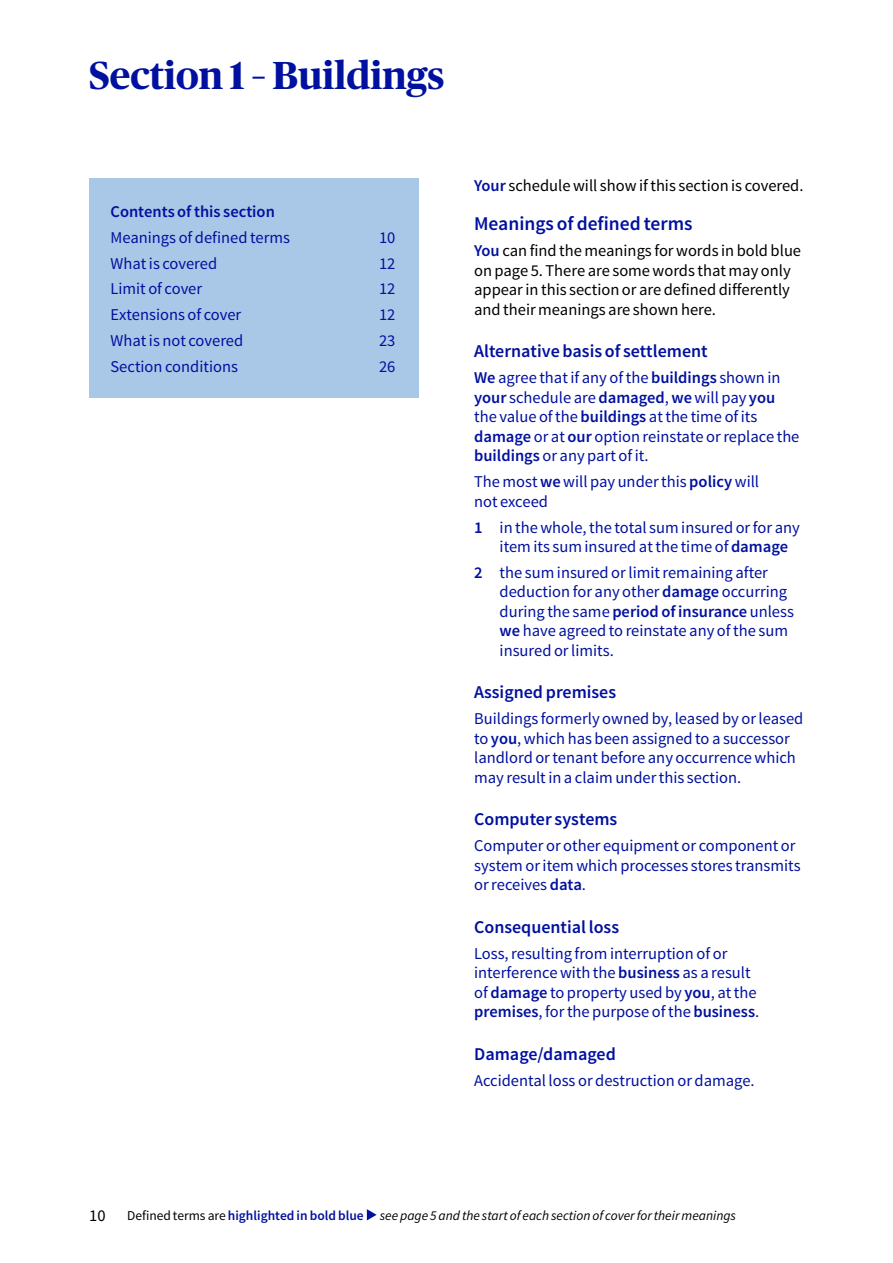
<style>
.page{position:relative;width:893px;height:1263px;background:#fff}
.page>*{position:absolute;margin:0;border:0;box-sizing:border-box;transform-origin:0 0}
.t1{font:700 39px "Publico Headline";color:#00109f}
.t2{font:600 19.5px "Source Sans Pro";color:#00109f}
.t3{font:600 18px "Source Sans Pro";color:#00109f}
.t4{font:16.5px/19.5px "Source Sans Pro";color:#00109f}
.t5{font:16.5px/19.5px "Source Sans Pro";color:#000}
.t6{font:600 16.5px "Source Sans Pro";color:#00109f}
.t7{font:italic 13.5px "Source Sans Pro";color:#000}
.s1{font-weight:600;color:#00109f}
.s2{font-weight:600}
.s3{font-style:normal}
.s4{font-weight:600;font-style:normal;color:#00109f}
</style>
<div class="page">
<svg style="left:367px;top:1209px;width:10px;height:11px"></svg>
<div style="left:89px;top:179px;width:330px;height:219px;background:#a9c8e7"></div>
<h1 class="t1" style="left:89px;top:47px;width:356px">Section 1 – Buildings</h1>
<p class="t6" style="left:111px;top:201px;width:166px">Contents of this section</p>
<p class="t4" style="left:111px;top:228px;width:181px">Meanings of defined terms</p>
<p class="t4" style="left:379px;top:228px;width:18px">10</p>
<p class="t4" style="left:111px;top:254px;width:108px">What is covered</p>
<p class="t4" style="left:379px;top:254px;width:18px">12</p>
<p class="t4" style="left:111px;top:280px;width:93px">Limit of cover</p>
<p class="t4" style="left:379px;top:280px;width:18px">12</p>
<p class="t4" style="left:111px;top:305px;width:132px">Extensions of cover</p>
<p class="t4" style="left:379px;top:305px;width:18px">12</p>
<p class="t4" style="left:111px;top:331px;width:134px">What is not covered</p>
<p class="t4" style="left:379px;top:331px;width:18px">23</p>
<p class="t4" style="left:111px;top:357px;width:129px">Section conditions</p>
<p class="t4" style="left:379px;top:357px;width:18px">26</p>
<p class="t5" style="left:474px;top:176px;width:331px"><span class="s1">Your</span> schedule will show if this section is covered.</p>
<p class="t2" style="left:474px;top:212px;width:220px">Meanings of defined terms</p>
<p class="t5" style="left:474px;top:241px;width:328px"><span class="s1">You</span> can find the meanings for words in bold blue on page 5. There are some words that may only appear in this section or are defined differently and their meanings are shown here.</p>
<p class="t3" style="left:474px;top:340px;width:235px">Alternative basis of settlement</p>
<p class="t4" style="left:474px;top:368px;width:327px"><span class="s2">We</span> agree that if any of the <span class="s2">buildings</span> shown in <span class="s2">your</span> schedule are <span class="s2">damaged</span>, <span class="s2">we</span> will pay <span class="s2">you </span>the value of the <span class="s2">buildings</span> at the time of its <span class="s2">damage</span> or at <span class="s2">our</span> option reinstate or replace the <span class="s2">buildings</span> or any part of it.</p>
<p class="t4" style="left:474px;top:472px;width:287px">The most <span class="s2">we</span> will pay under this <span class="s2">policy</span> will not exceed</p>
<p class="t4" style="left:500px;top:518px;width:302px;text-indent:-26px"><span class="s2">1</span> in the whole, the total sum insured or for any item its sum insured at the time of <span class="s2">damage</span></p>
<p class="t4" style="left:500px;top:563px;width:296px;text-indent:-26px"><span class="s2">2</span> the sum insured or limit remaining after deduction for any other <span class="s2">damage</span> occurring during the same <span class="s2">period of insurance</span> unless <span class="s2">we</span> have agreed to reinstate any of the sum insured or limits.</p>
<p class="t3" style="left:474px;top:681px;width:144px">Assigned premises</p>
<p class="t4" style="left:474px;top:709px;width:331px">Buildings formerly owned by, leased by or leased to <span class="s2">you</span>, which has been assigned to a successor landlord or tenant before any occurrence which may result in a claim under this section.</p>
<p class="t3" style="left:474px;top:808px;width:145px">Computer systems</p>
<p class="t4" style="left:474px;top:836px;width:328px">Computer or other equipment or component or system or item which processes stores transmits or receives <span class="s2">data</span>.</p>
<p class="t3" style="left:474px;top:915px;width:146px">Consequential loss</p>
<p class="t4" style="left:474px;top:944px;width:287px">Loss, resulting from interruption of or interference with the <span class="s2">business</span> as a result of <span class="s2">damage</span> to property used by <span class="s2">you</span>, at the <span class="s2">premises</span>, for the purpose of the <span class="s2">business</span>.</p>
<p class="t3" style="left:474px;top:1042px;width:143px">Damage/damaged</p>
<p class="t4" style="left:474px;top:1070px;width:282px">Accidental loss or destruction or damage.</p>
<p class="t5" style="left:89px;top:1206px;width:18px">10</p>
<p class="t7" style="left:127px;top:1207px;width:610px"><span class="s3">Defined terms are</span> <span class="s4">highlighted in bold blue</span> see page 5 and the start of each section of cover for their meanings</p>
</div>
